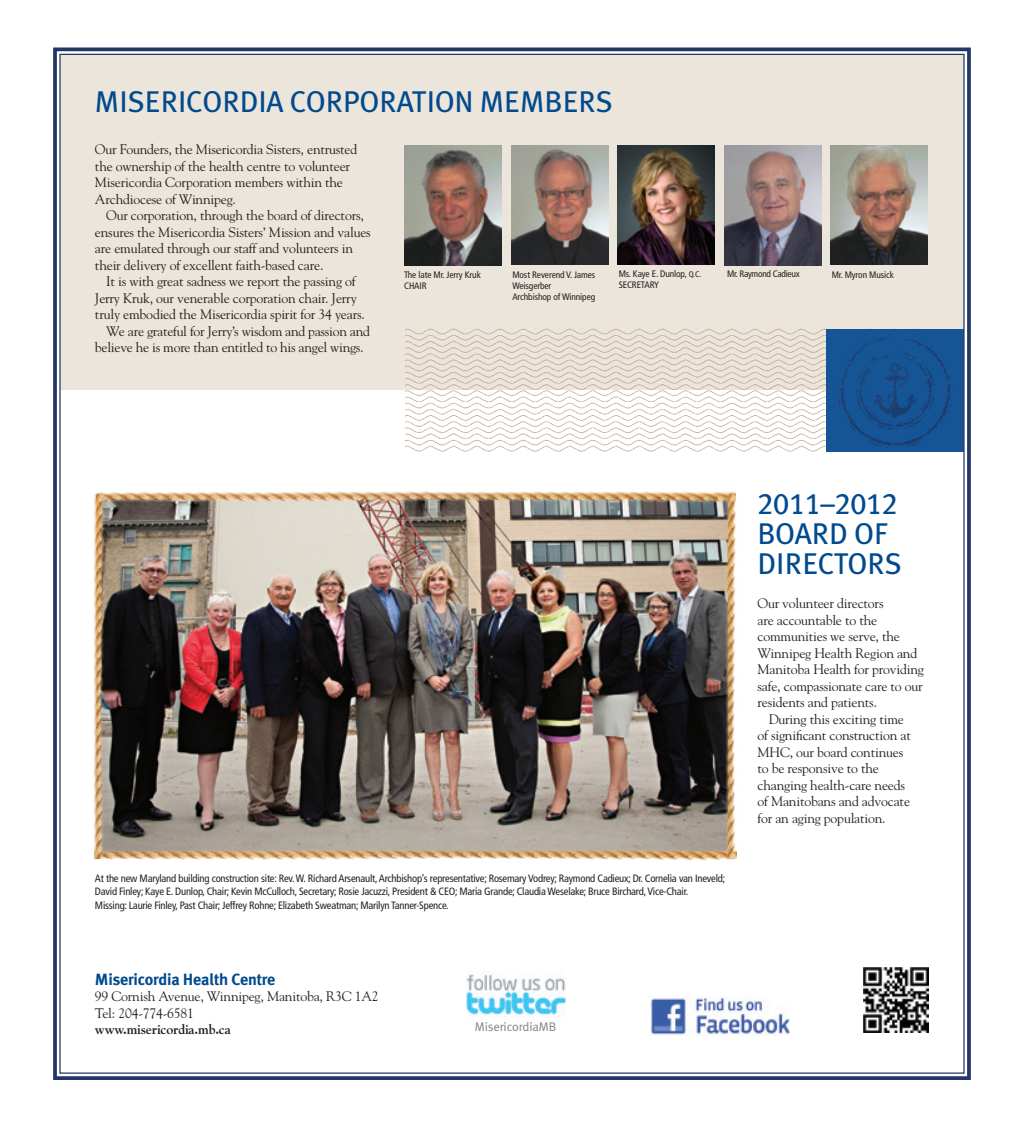
<style>
.page{position:relative;width:1024px;height:1125px;background:#fff}
.page>*{position:absolute;margin:0;border:0;box-sizing:border-box;transform-origin:0 0}
.t1{font:30px/30px "Meta Plus";color:#004a8d}
.t2{font:30px "Meta Plus Book Caps";letter-spacing:-.01em;color:#004a8d}
.t3{font:700 16.25px "Meta Plus";letter-spacing:-.015em;color:#004a8d}
.t4{font:13.75px/16.5px "Goudy";letter-spacing:-.015em;color:#231f20}
.t5{font:700 13.75px "Goudy";letter-spacing:-.015em;color:#231f20}
.t6{font:12.5px "Meta Normal";letter-spacing:-.01em;color:#808285}
.t7{font:condensed 10.62px/13.1px "Frutiger LT Std";letter-spacing:-.02em;color:#231f20}
.t8{font:condensed 9.38px/10.6px "Frutiger LT Std";letter-spacing:-.01em;color:#231f20}
.t9{font:condensed 9.38px "Frutiger LT Std";letter-spacing:-.03em;color:#231f20}
.s1{font-size:8.12px}
</style>
<div class="page">
<img style="left:53px;top:47px;width:918px;height:1033px">
<h1 class="t1" style="left:95px;top:87px;width:519px">MISERICORDIA CORPORATION MEMBERS</h1>
<p class="t4" style="left:95px;top:141px;width:264px">Our Founders, the Misericordia Sisters, entrusted the ownership of the health centre to volunteer Misericordia Corporation members within the Archdiocese of Winnipeg.</p>
<p class="t4" style="left:95px;top:207px;width:277px;text-indent:11px">Our corporation, through the board of directors, ensures the Misericordia Sisters’ Mission and values are emulated through our staff and volunteers in their delivery of excellent faith-based care.</p>
<p class="t4" style="left:106px;top:273px;width:251px">It is with great sadness we report the passing of</p>
<p class="t4" style="left:95px;top:289px;width:263px">Jerry Kruk, our venerable corporation chair. Jerry</p>
<p class="t4" style="left:95px;top:306px;width:271px">truly embodied the Misericordia spirit for 34 years.</p>
<p class="t4" style="left:106px;top:322px;width:265px">We are grateful for Jerry’s wisdom and passion and</p>
<p class="t4" style="left:95px;top:339px;width:270px">believe he is more than entitled to his angel wings.</p>
<p class="t8" style="left:404px;top:270px;width:78px">The late Mr. Jerry Kruk</p>
<p class="t8" style="left:832px;top:269px;width:64px">Mr. Myron Musick</p>
<p class="t8" style="left:404px;top:281px;width:24px">CHAIR</p>
<p class="t8" style="left:512px;top:270px;width:84px">Most Reverend V. James<br>Weisgerber<br>Archbishop of Winnipeg</p>
<p class="t8" style="left:619px;top:269px;width:84px">Ms. Kaye E. Dunlop, <span class="s1">Q.C.<br></span>SECRETARY</p>
<p class="t9" style="left:727px;top:269px;width:74px">Mr. Raymond Cadieux</p>
<p class="t7" style="left:95px;top:872px;width:632px">At the new Maryland building construction site: Rev. W. Richard Arsenault, Archbishop’s representative; Rosemary Vodrey; Raymond Cadieux; Dr. Cornelia van Ineveld;<br>David Finley; Kaye E. Dunlop, Chair; Kevin McCulloch, Secretary; Rosie Jacuzzi, President &amp; CEO; Maria Grande; Claudia Weselake; Bruce Birchard, Vice-Chair.<br>Missing: Laurie Finley, Past Chair; Jeffrey Rohne; Elizabeth Sweatman; Marilyn Tanner-Spence.</p>
<p class="t3" style="left:95px;top:970px;width:182px">Misericordia Health Centre</p>
<p class="t4" style="left:95px;top:988px;width:285px">99 Cornish Avenue, Winnipeg, Manitoba, R3C 1A2<br>Tel: 204-774-6581</p>
<p class="t5" style="left:95px;top:1021px;width:137px">www.misericordia.mb.ca</p>
<p class="t6" style="left:475px;top:1020px;width:83px">MisericordiaMB</p>
<h1 class="t2" style="left:757px;top:486px;width:142px">2011–2012</h1>
<h1 class="t1" style="left:757px;top:518px;width:146px">BOARD OF<br>DIRECTORS</h1>
<p class="t4" style="left:757px;top:595px;width:168px">Our volunteer directors<br>are accountable to the communities we serve, the<br>Winnipeg Health Region and<br>Manitoba Health for providing safe, compassionate care to our residents and patients.</p>
<p class="t4" style="left:757px;top:711px;width:155px;text-indent:11px">During this exciting time of significant construction at<br>MHC, our board continues to be responsive to the changing health-care needs of Manitobans and advocate for an aging population.</p>
</div>
